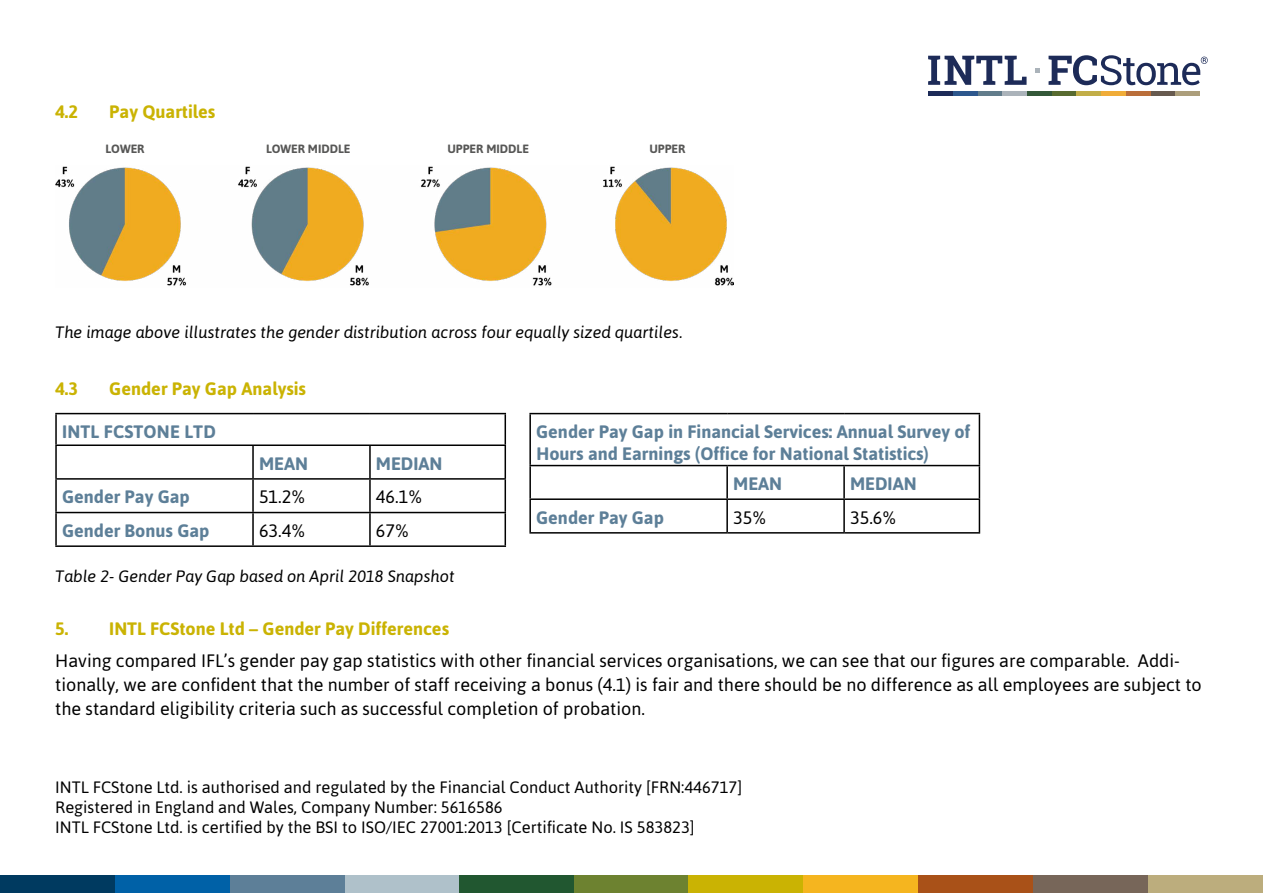
<style>
.page{position:relative;width:1263px;height:893px;background:#fff}
.page>*{position:absolute;margin:0;border:0;box-sizing:border-box;transform-origin:0 0}
.t1{font:18px/24px "Asap";color:#000}
.t2{font:700 18px/21.6px "Asap";color:#5d7f98}
.t3{font:700 18px "Asap";color:#cab303}
.t4{font:16.5px/19.8px "Asap";color:#000}
.t5{font:italic 16.5px "Asap";color:#000}
.t6{font:700 12px "Asap";color:#575756}
</style>
<div class="page">
<div style="left:230px;top:875px;width:115px;height:18px;background:#5d7f98"></div>
<div style="left:345px;top:875px;width:115px;height:18px;background:#afc1ca"></div>
<div style="left:460px;top:875px;width:114px;height:18px;background:#215730"></div>
<div style="left:0;top:875px;width:115px;height:18px;background:#003a60"></div>
<div style="left:115px;top:875px;width:115px;height:18px;background:#0061a7"></div>
<div style="left:574px;top:875px;width:114px;height:18px;background:#6d8230"></div>
<div style="left:688px;top:875px;width:115px;height:18px;background:#cab303"></div>
<div style="left:803px;top:875px;width:115px;height:18px;background:#f5b51f"></div>
<div style="left:918px;top:875px;width:115px;height:18px;background:#a95118"></div>
<div style="left:1033px;top:875px;width:115px;height:18px;background:#776659"></div>
<div style="left:1148px;top:875px;width:115px;height:18px;background:#bcad7d"></div>
<svg style="left:928px;top:56px;width:98px;height:29px"></svg>
<svg style="left:1048px;top:55px;width:160px;height:30px"></svg>
<hr style="left:978px;top:92px;width:24px;height:4px;background:#627c8b">
<hr style="left:1002px;top:92px;width:25px;height:4px;background:#abb3ba">
<hr style="left:1027px;top:92px;width:25px;height:4px;background:#345839">
<hr style="left:928px;top:92px;width:25px;height:4px;background:#1d2b58">
<hr style="left:953px;top:92px;width:25px;height:4px;background:#2d578d">
<hr style="left:1052px;top:92px;width:24px;height:4px;background:#586b30">
<hr style="left:1076px;top:92px;width:25px;height:4px;background:#c2ae48">
<hr style="left:1101px;top:92px;width:25px;height:4px;background:#f0ac38">
<hr style="left:1126px;top:92px;width:25px;height:4px;background:#ba6e3a">
<hr style="left:1151px;top:92px;width:24px;height:4px;background:#675a4f">
<hr style="left:1175px;top:92px;width:25px;height:4px;background:#ac9e7b">
<svg style="left:1035px;top:68px;width:4px;height:5px"></svg>
<hr style="left:55px;top:413px;width:198px;height:1px;background:#000">
<hr style="left:55px;top:414px;width:2px;height:30px;background:#000">
<hr style="left:253px;top:413px;width:117px;height:1px;background:#000">
<hr style="left:370px;top:413px;width:136px;height:1px;background:#000">
<hr style="left:504px;top:414px;width:2px;height:30px;background:#000">
<hr style="left:55px;top:444px;width:198px;height:2px;background:#000">
<hr style="left:55px;top:446px;width:2px;height:32px;background:#000">
<hr style="left:253px;top:444px;width:117px;height:2px;background:#000">
<hr style="left:252px;top:446px;width:2px;height:32px;background:#000">
<hr style="left:370px;top:444px;width:136px;height:2px;background:#000">
<hr style="left:369px;top:446px;width:2px;height:32px;background:#000">
<hr style="left:504px;top:446px;width:2px;height:32px;background:#000">
<hr style="left:55px;top:478px;width:198px;height:2px;background:#000">
<hr style="left:55px;top:480px;width:2px;height:32px;background:#000">
<hr style="left:253px;top:478px;width:117px;height:2px;background:#000">
<hr style="left:252px;top:480px;width:2px;height:32px;background:#000">
<hr style="left:370px;top:478px;width:136px;height:2px;background:#000">
<hr style="left:369px;top:480px;width:2px;height:32px;background:#000">
<hr style="left:504px;top:480px;width:2px;height:32px;background:#000">
<hr style="left:55px;top:512px;width:198px;height:1px;background:#000">
<hr style="left:55px;top:513px;width:2px;height:32px;background:#000">
<hr style="left:253px;top:512px;width:117px;height:1px;background:#000">
<hr style="left:252px;top:513px;width:2px;height:32px;background:#000">
<hr style="left:370px;top:512px;width:136px;height:1px;background:#000">
<hr style="left:369px;top:513px;width:2px;height:32px;background:#000">
<hr style="left:504px;top:513px;width:2px;height:32px;background:#000">
<hr style="left:55px;top:545px;width:198px;height:2px;background:#000">
<hr style="left:253px;top:545px;width:117px;height:2px;background:#000">
<hr style="left:370px;top:545px;width:136px;height:2px;background:#000">
<hr style="left:529px;top:413px;width:198px;height:1px;background:#000">
<hr style="left:529px;top:414px;width:2px;height:51px;background:#000">
<hr style="left:727px;top:413px;width:117px;height:1px;background:#000">
<hr style="left:844px;top:413px;width:136px;height:1px;background:#000">
<hr style="left:979px;top:414px;width:1px;height:51px;background:#000">
<hr style="left:529px;top:465px;width:198px;height:1px;background:#000">
<hr style="left:529px;top:466px;width:2px;height:32px;background:#000">
<hr style="left:727px;top:465px;width:117px;height:1px;background:#000">
<hr style="left:726px;top:466px;width:2px;height:32px;background:#000">
<hr style="left:844px;top:465px;width:136px;height:1px;background:#000">
<hr style="left:843px;top:466px;width:2px;height:32px;background:#000">
<hr style="left:979px;top:466px;width:1px;height:32px;background:#000">
<hr style="left:529px;top:498px;width:198px;height:2px;background:#000">
<hr style="left:529px;top:500px;width:2px;height:32px;background:#000">
<hr style="left:727px;top:498px;width:117px;height:2px;background:#000">
<hr style="left:726px;top:500px;width:2px;height:32px;background:#000">
<hr style="left:844px;top:498px;width:136px;height:2px;background:#000">
<hr style="left:843px;top:500px;width:2px;height:32px;background:#000">
<hr style="left:979px;top:500px;width:1px;height:32px;background:#000">
<hr style="left:529px;top:532px;width:198px;height:2px;background:#000">
<hr style="left:727px;top:532px;width:117px;height:2px;background:#000">
<hr style="left:844px;top:532px;width:136px;height:2px;background:#000">
<img style="left:55px;top:166px;width:678px;height:120px">
<p class="t3" style="left:55px;top:100px;width:24px">4.2</p>
<p class="t3" style="left:109px;top:100px;width:108px">Pay Quartiles</p>
<p class="t6" style="left:105px;top:141px;width:41px">LOWER</p>
<p class="t6" style="left:266px;top:141px;width:86px">LOWER MIDDLE</p>
<p class="t6" style="left:447px;top:141px;width:83px">UPPER MIDDLE</p>
<p class="t6" style="left:649px;top:141px;width:38px">UPPER</p>
<p class="t5" style="left:55px;top:321px;width:629px">The image above illustrates the gender distribution across four equally sized quartiles.</p>
<p class="t3" style="left:55px;top:376px;width:24px">4.3</p>
<p class="t3" style="left:109px;top:376px;width:198px">Gender Pay Gap Analysis</p>
<p class="t2" style="left:62px;top:420px;width:155px">INTL FCSTONE LTD</p>
<p class="t2" style="left:259px;top:452px;width:50px">MEAN</p>
<p class="t2" style="left:376px;top:452px;width:68px">MEDIAN</p>
<p class="t2" style="left:62px;top:485px;width:129px">Gender Pay Gap</p>
<p class="t1" style="left:259px;top:484px;width:48px">51.2%</p>
<p class="t1" style="left:376px;top:484px;width:48px">46.1%</p>
<p class="t2" style="left:62px;top:519px;width:149px">Gender Bonus Gap</p>
<p class="t1" style="left:259px;top:518px;width:48px">63.4%</p>
<p class="t1" style="left:376px;top:518px;width:35px">67%</p>
<p class="t5" style="left:55px;top:566px;width:401px">Table 2- Gender Pay Gap based on April 2018 Snapshot</p>
<p class="t2" style="left:536px;top:420px;width:436px">Gender Pay Gap in Financial Services: Annual Survey of<br>Hours and Earnings (Office for National Statistics)</p>
<p class="t2" style="left:733px;top:472px;width:50px">MEAN</p>
<p class="t2" style="left:850px;top:472px;width:68px">MEDIAN</p>
<p class="t2" style="left:536px;top:506px;width:129px">Gender Pay Gap</p>
<p class="t1" style="left:733px;top:505px;width:35px">35%</p>
<p class="t1" style="left:850px;top:505px;width:48px">35.6%</p>
<p class="t3" style="left:55px;top:617px;width:395px">5. INTL FCStone Ltd – Gender Pay Differences</p>
<p class="t1" style="left:55px;top:648px;width:1148px">Having compared IFL’s gender pay gap statistics with other financial services organisations, we can see that our figures are comparable. Addi&shy;tionally, we are confident that the number of staff receiving a bonus (4.1) is fair and there should be no difference as all employees are subject to the standard eligibility criteria such as successful completion of probation.</p>
<p class="t4" style="left:55px;top:777px;width:688px">INTL FCStone Ltd. is authorised and regulated by the Financial Conduct Authority [FRN:446717]<br>Registered in England and Wales, Company Number: 5616586<br>INTL FCStone Ltd. is certified by the BSI to ISO/IEC 27001:2013 [Certificate No. IS 583823]</p>
</div>
